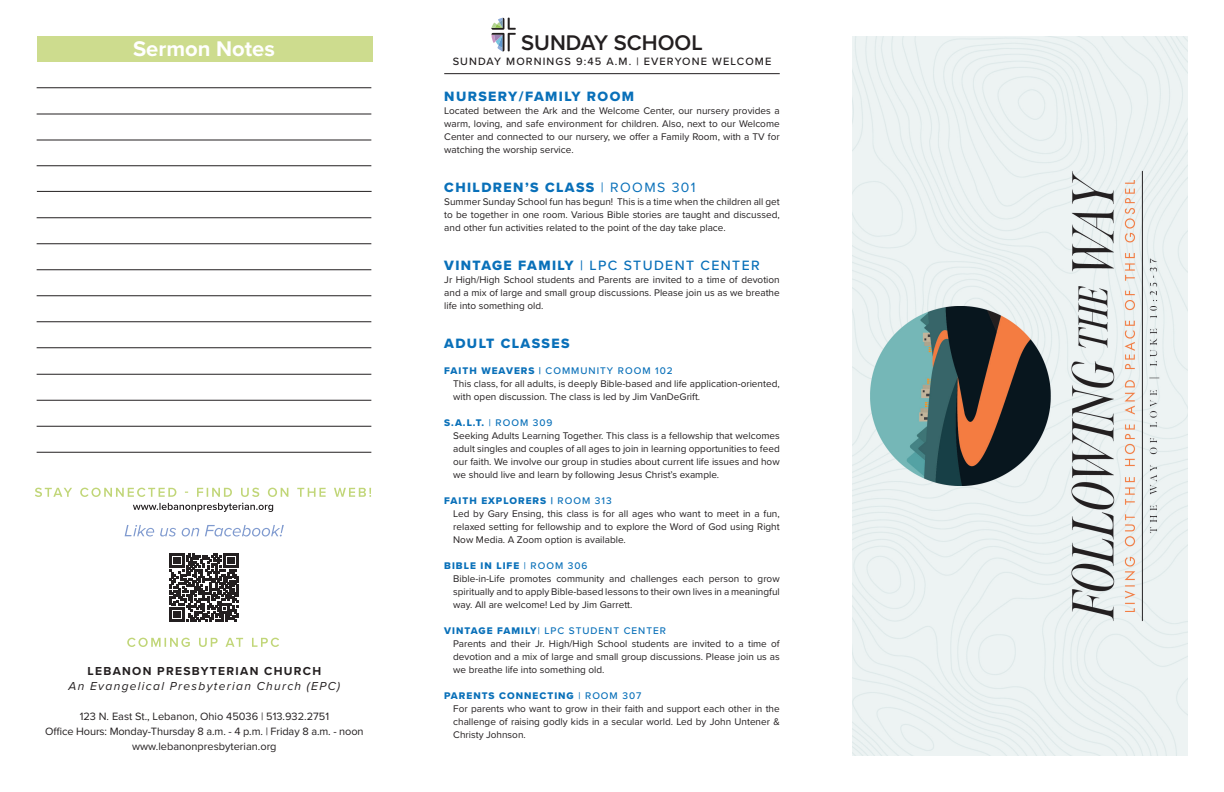
<style>
.page{position:relative;width:1224px;height:792px;background:#fff}
.page>*{position:absolute;margin:0;border:0;box-sizing:border-box;transform-origin:0 0}
.t1{font:600 22px "Proxima Nova";color:#231f20}
.t2{font:700 22px "Proxima Nova";color:#fff}
.t3{font:14px "Proxima Nova Extrabld";letter-spacing:.1em;color:#0970b9}
.t4{font:500 14px "Proxima Nova";letter-spacing:.1em;color:#0970b9}
.t5{font:italic 12px "Proxima Nova";letter-spacing:.11em;color:#231f20}
.t6{font:700 12px "Proxima Nova";letter-spacing:.11em;color:#231f20}
.t7{font:11px "Proxima Nova";color:#231f20}
.t8{font:500 11px "Proxima Nova";letter-spacing:.1em;color:#231f20}
.t9{font:10px/13px "Proxima Nova";color:#231f20;text-align:justify}
.t10{font:10px "Proxima Nova Extrabld";letter-spacing:.1em;color:#0970b9}
.t11{font:500 10px "Proxima Nova";letter-spacing:.1em;color:#0970b9}
.s1{font-family:"Proxima Nova"}
.s2{font-family:"Proxima Nova Extrabld";font-weight:400}
.s3{font-weight:700}
.s4{font-family:"Proxima Nova";font-weight:500}
</style>
<div class="page">
<img style="left:852px;top:36px;width:336px;height:720px">
<svg style="left:491px;top:18px;width:25px;height:33px"></svg>
<hr style="left:444px;top:73px;width:336px;height:1px;background:#231f20">
<div style="left:37px;top:36px;width:336px;height:26px;background:#cddc8e"></div>
<hr style="left:37px;top:140px;width:334px;height:1px;background:#231f20">
<hr style="left:37px;top:244px;width:334px;height:1px;background:#231f20">
<hr style="left:37px;top:218px;width:334px;height:1px;background:#231f20">
<hr style="left:37px;top:322px;width:334px;height:1px;background:#231f20">
<hr style="left:37px;top:426px;width:334px;height:1px;background:#231f20">
<hr style="left:37px;top:88px;width:334px;height:1px;background:#231f20">
<hr style="left:37px;top:114px;width:334px;height:1px;background:#231f20">
<hr style="left:37px;top:166px;width:334px;height:1px;background:#231f20">
<hr style="left:37px;top:270px;width:334px;height:1px;background:#231f20">
<hr style="left:37px;top:191px;width:335px;height:1px;background:#231f20">
<hr style="left:37px;top:296px;width:334px;height:1px;background:#231f20">
<hr style="left:37px;top:400px;width:334px;height:1px;background:#231f20">
<hr style="left:37px;top:348px;width:334px;height:1px;background:#231f20">
<hr style="left:37px;top:452px;width:334px;height:1px;background:#231f20">
<hr style="left:37px;top:374px;width:334px;height:1px;background:#231f20">
<svg style="left:170px;top:553px;width:68px;height:69px"></svg>
<svg style="left:125px;top:525px;width:159px;height:12px"></svg>
<svg style="left:133px;top:503px;width:140px;height:9px"></svg>
<svg style="left:35px;top:488px;width:336px;height:9px"></svg>
<svg style="left:127px;top:638px;width:152px;height:9px"></svg>
<p class="t2" style="left:133px;top:33px;width:143px">Sermon Notes</p>
<p class="t6" style="left:88px;top:663px;width:235px">LEBANON PRESBYTERIAN CHURCH</p>
<p class="t5" style="left:69px;top:678px;width:273px">An Evangelical Presbyterian Church (EPC)</p>
<p class="t7" style="left:80px;top:709px;width:251px">123 N. East St., Lebanon, Ohio 45036 | 513.932.2751</p>
<p class="t7" style="left:45px;top:724px;width:320px">Office Hours: Monday-Thursday 8 a.m. - 4 p.m. | Friday 8 a.m. - noon</p>
<p class="t7" style="left:132px;top:739px;width:146px">www.lebanonpresbyterian.org</p>
<p class="t1" style="left:521px;top:26px;width:183px">SUNDAY SCHOOL</p>
<p class="t8" style="left:453px;top:53px;width:320px">SUNDAY MORNINGS 9:45 A.M. | EVERYONE WELCOME</p>
<p class="t3" style="left:444px;top:86px;width:191px">NURSERY/FAMILY ROOM</p>
<p class="t9" style="left:444px;top:104px;width:337px">Located between the Ark and the Welcome Center, our nursery provides a warm, loving, and safe environment for children. Also, next to our Welcome Center and connected to our nursery, we offer a Family Room, with a TV for watching the worship service.</p>
<p class="t3" style="left:444px;top:177px;width:253px">CHILDREN’S CLASS <span class="s1">| ROOMS 301</span></p>
<p class="t9" style="left:444px;top:195px;width:337px">Summer Sunday School fun has begun! This is a time when the children all get to be together in one room. Various Bible stories are taught and discussed, and other fun activities related to the point of the day take place.</p>
<p class="t4" style="left:444px;top:255px;width:317px"><span class="s2">VINTAGE FAMILY</span> | LPC STUDENT CENTER</p>
<p class="t9" style="left:444px;top:273px;width:337px">Jr High/High School students and Parents are invited to a time of devotion and a mix of large and small group discussions. Please join us as we breathe life into something old.</p>
<p class="t3" style="left:444px;top:333px;width:127px">ADULT CLASSES</p>
<p class="t11" style="left:444px;top:363px;width:230px"><span class="s2">FAITH WEAVERS</span> <span class="s3">|</span> COMMUNITY ROOM 102</p>
<p class="t9" style="left:453px;top:377px;width:328px">This class, for all adults, is deeply Bible-based and life application-oriented, with open discussion. The class is led by Jim VanDeGrift.</p>
<p class="t10" style="left:444px;top:415px;width:110px">S.A.L.T. <span class="s4">| ROOM 309</span></p>
<p class="t9" style="left:453px;top:429px;width:328px">Seeking Adults Learning Together. This class is a fellowship that welcomes adult singles and couples of all ages to join in learning opportunities to feed our faith. We involve our group in studies about current life issues and how we should live and learn by following Jesus Christ’s example.</p>
<p class="t10" style="left:444px;top:493px;width:169px">FAITH EXPLORERS | <span class="s4">ROOM 313</span></p>
<p class="t9" style="left:453px;top:507px;width:328px">Led by Gary Ensing, this class is for all ages who want to meet in a fun, relaxed setting for fellowship and to explore the Word of God using Right Now Media. A Zoom option is available.</p>
<p class="t10" style="left:444px;top:558px;width:145px">BIBLE IN LIFE <span class="s4">| ROOM 306</span></p>
<p class="t9" style="left:453px;top:572px;width:328px">Bible-in-Life promotes community and challenges each person to grow spiritually and to apply Bible-based lessons to their own lives in a meaningful way. All are welcome! Led by Jim Garrett.</p>
<p class="t11" style="left:444px;top:623px;width:223px"><span class="s2">VINTAGE FAMILY</span>| LPC STUDENT CENTER</p>
<p class="t9" style="left:453px;top:637px;width:328px">Parents and their Jr. High/High School students are invited to a time of devotion and a mix of large and small group discussions. Please join us as we breathe life into something old.</p>
<p class="t10" style="left:444px;top:688px;width:199px">PARENTS CONNECTING <span class="s4">| ROOM 307</span></p>
<p class="t9" style="left:453px;top:702px;width:328px">For parents who want to grow in their faith and support each other in the challenge of raising godly kids in a secular world. Led by John Untener &amp; Christy Johnson.</p>
</div>
